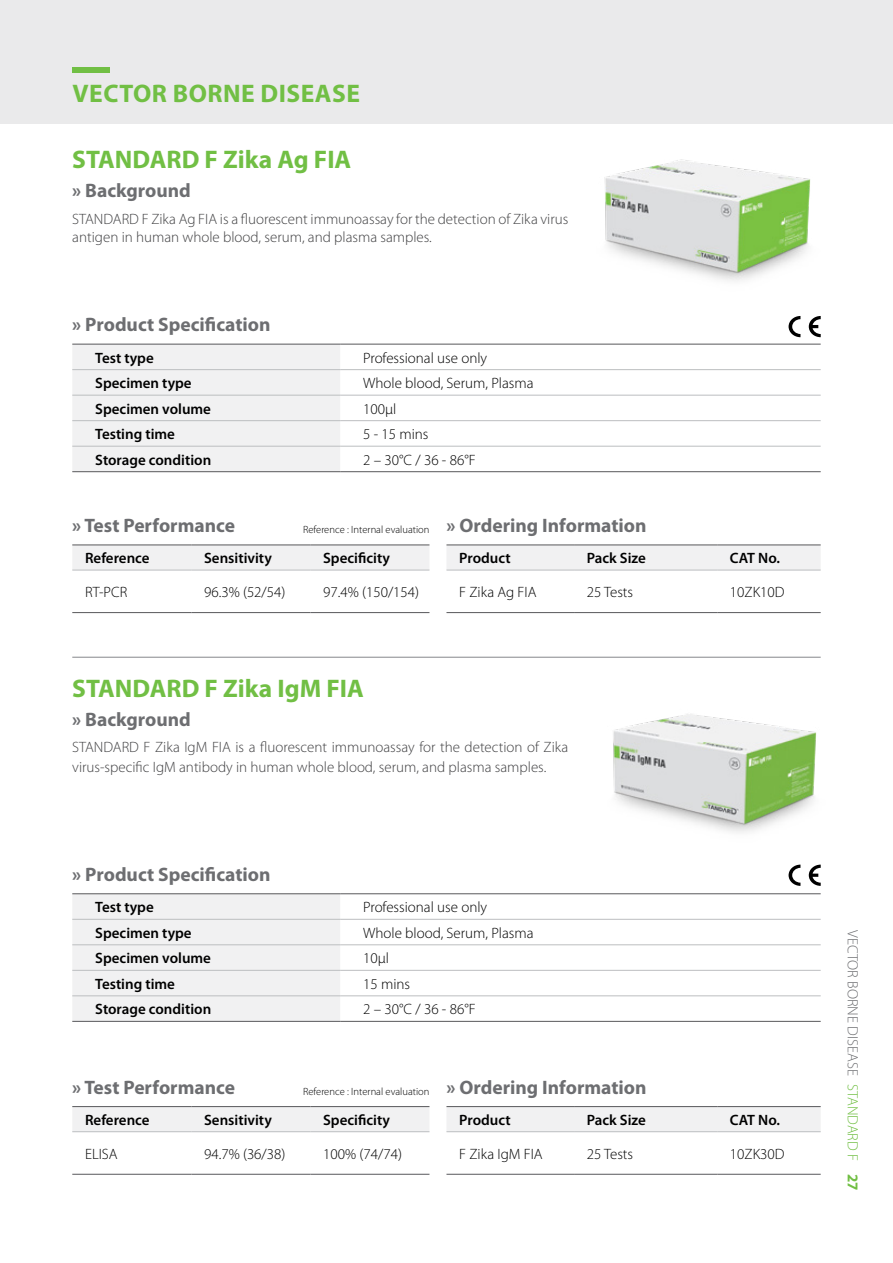
<style>
.page{position:relative;width:893px;height:1263px;background:#fff}
.page>*{position:absolute;margin:0;border:0;box-sizing:border-box;transform-origin:0 0}
.t1{font:700 25.5px "Myriad Pro";color:#71bf44}
.t2{font:700 25.5px "Myriad Pro";letter-spacing:.02em;color:#71bf44}
.t3{font:700 19.5px "Myriad Pro";color:#6d6e71}
.t4{font:300 15px/19.8px "Myriad Pro";color:#404042}
.t5{font:300 15px "Myriad Pro";color:#000}
.t6{font:600 15px "Myriad Pro";color:#000}
.t7{font:300 15px "Myriad Pro";color:#6d6e71}
.t8{font:300 15px "Myriad Pro";color:#71bf44}
.t9{font:700 15px "Myriad Pro";color:#71bf44}
.t10{font:300 10.5px "Myriad Pro";color:#000}
</style>
<div class="page">
<div style="left:0;top:0;width:893px;height:123px;background:#eaeaeb"></div>
<div style="left:72px;top:68px;width:38px;height:5px;background:#71bf44"></div>
<div style="left:72px;top:345px;width:268px;height:126px;background:#f1f1f2"></div>
<hr style="left:72px;top:395px;width:268px;height:1px;background:#bcbec0">
<hr style="left:340px;top:395px;width:481px;height:1px;background:#bcbec0">
<hr style="left:72px;top:420px;width:268px;height:1px;background:#bcbec0">
<hr style="left:340px;top:420px;width:481px;height:1px;background:#bcbec0">
<hr style="left:72px;top:446px;width:268px;height:1px;background:#bcbec0">
<hr style="left:340px;top:446px;width:481px;height:1px;background:#bcbec0">
<hr style="left:72px;top:344px;width:268px;height:1px;background:#58585b">
<hr style="left:340px;top:344px;width:481px;height:1px;background:#58585b">
<hr style="left:72px;top:471px;width:268px;height:1px;background:#58585b">
<hr style="left:340px;top:471px;width:481px;height:1px;background:#58585b">
<hr style="left:72px;top:369px;width:268px;height:1px;background:#bcbec0">
<hr style="left:340px;top:369px;width:481px;height:1px;background:#bcbec0">
<div style="left:72px;top:894px;width:268px;height:127px;background:#f1f1f2"></div>
<hr style="left:72px;top:944px;width:268px;height:1px;background:#bcbec0">
<hr style="left:340px;top:944px;width:481px;height:1px;background:#bcbec0">
<hr style="left:72px;top:970px;width:268px;height:1px;background:#bcbec0">
<hr style="left:340px;top:970px;width:481px;height:1px;background:#bcbec0">
<hr style="left:72px;top:995px;width:268px;height:1px;background:#bcbec0">
<hr style="left:340px;top:995px;width:481px;height:1px;background:#bcbec0">
<hr style="left:72px;top:893px;width:268px;height:1px;background:#58585b">
<hr style="left:340px;top:893px;width:481px;height:1px;background:#58585b">
<hr style="left:72px;top:1021px;width:268px;height:1px;background:#58585b">
<hr style="left:340px;top:1021px;width:481px;height:1px;background:#58585b">
<hr style="left:72px;top:919px;width:268px;height:1px;background:#bcbec0">
<hr style="left:340px;top:919px;width:481px;height:1px;background:#bcbec0">
<svg style="left:72px;top:545px;width:357px;height:25px"></svg>
<hr style="left:72px;top:570px;width:119px;height:1px;background:#bcbec0">
<hr style="left:191px;top:570px;width:119px;height:1px;background:#bcbec0">
<hr style="left:310px;top:570px;width:119px;height:1px;background:#bcbec0">
<hr style="left:72px;top:544px;width:119px;height:1px;background:#58585b">
<hr style="left:191px;top:544px;width:119px;height:1px;background:#58585b">
<hr style="left:310px;top:544px;width:119px;height:1px;background:#58585b">
<hr style="left:72px;top:612px;width:119px;height:1px;background:#58585b">
<hr style="left:191px;top:612px;width:119px;height:1px;background:#58585b">
<hr style="left:310px;top:612px;width:119px;height:1px;background:#58585b">
<div style="left:72px;top:1107px;width:357px;height:24px;background:#f1f1f2"></div>
<hr style="left:72px;top:1131px;width:119px;height:1px;background:#bcbec0">
<hr style="left:191px;top:1131px;width:119px;height:1px;background:#bcbec0">
<hr style="left:310px;top:1131px;width:119px;height:1px;background:#bcbec0">
<hr style="left:72px;top:1106px;width:119px;height:1px;background:#58585b">
<hr style="left:191px;top:1106px;width:119px;height:1px;background:#58585b">
<hr style="left:310px;top:1106px;width:119px;height:1px;background:#58585b">
<hr style="left:72px;top:1174px;width:119px;height:1px;background:#58585b">
<hr style="left:191px;top:1174px;width:119px;height:1px;background:#58585b">
<hr style="left:310px;top:1174px;width:119px;height:1px;background:#58585b">
<svg style="left:446px;top:545px;width:375px;height:25px"></svg>
<hr style="left:446px;top:544px;width:128px;height:1px;background:#58585b">
<hr style="left:574px;top:544px;width:143px;height:1px;background:#58585b">
<hr style="left:717px;top:544px;width:104px;height:1px;background:#58585b">
<hr style="left:446px;top:612px;width:128px;height:1px;background:#58585b">
<hr style="left:574px;top:612px;width:143px;height:1px;background:#58585b">
<hr style="left:717px;top:612px;width:104px;height:1px;background:#58585b">
<hr style="left:446px;top:570px;width:128px;height:1px;background:#bcbec0">
<hr style="left:574px;top:570px;width:143px;height:1px;background:#bcbec0">
<hr style="left:717px;top:570px;width:104px;height:1px;background:#bcbec0">
<div style="left:446px;top:1107px;width:375px;height:24px;background:#f1f1f2"></div>
<hr style="left:446px;top:1106px;width:128px;height:1px;background:#58585b">
<hr style="left:574px;top:1106px;width:143px;height:1px;background:#58585b">
<hr style="left:717px;top:1106px;width:104px;height:1px;background:#58585b">
<hr style="left:446px;top:1174px;width:128px;height:1px;background:#58585b">
<hr style="left:574px;top:1174px;width:143px;height:1px;background:#58585b">
<hr style="left:717px;top:1174px;width:104px;height:1px;background:#58585b">
<hr style="left:446px;top:1131px;width:128px;height:1px;background:#bcbec0">
<hr style="left:574px;top:1131px;width:143px;height:1px;background:#bcbec0">
<hr style="left:717px;top:1131px;width:104px;height:1px;background:#bcbec0">
<hr style="left:72px;top:657px;width:749px;height:1px;background:#939598">
<img style="left:613px;top:714px;width:204px;height:119px">
<img style="left:604px;top:159px;width:207px;height:122px">
<svg style="left:789px;top:316px;width:11px;height:21px"></svg>
<svg style="left:809px;top:316px;width:12px;height:21px"></svg>
<svg style="left:789px;top:865px;width:11px;height:21px"></svg>
<svg style="left:809px;top:865px;width:12px;height:21px"></svg>
<h1 class="t2" style="left:73px;top:76px;width:289px">VECTOR BORNE DISEASE</h1>
<h1 class="t1" style="left:72px;top:143px;width:281px">STANDARD F Zika Ag FIA</h1>
<h2 class="t3" style="left:72px;top:178px;width:120px">» Background</h2>
<p class="t4" style="left:72px;top:210px;width:498px;line-height:18px">STANDARD F Zika Ag FIA is a fluorescent immunoassay for the detection of Zika virus antigen in human whole blood, serum, and plasma samples.</p>
<h2 class="t3" style="left:72px;top:312px;width:200px">» Product Specification</h2>
<p class="t6" style="left:95px;top:348px;width:60px">Test type</p>
<p class="t5" style="left:363px;top:349px;width:125px">Professional use only</p>
<p class="t6" style="left:95px;top:373px;width:98px">Specimen type</p>
<p class="t5" style="left:363px;top:375px;width:172px">Whole blood, Serum, Plasma</p>
<p class="t6" style="left:95px;top:399px;width:117px">Specimen volume</p>
<p class="t5" style="left:363px;top:400px;width:35px">100μl</p>
<p class="t6" style="left:95px;top:424px;width:81px">Testing time</p>
<p class="t5" style="left:363px;top:426px;width:67px">5 - 15 mins</p>
<p class="t6" style="left:95px;top:450px;width:117px">Storage condition</p>
<p class="t5" style="left:363px;top:451px;width:114px">2 – 30°C / 36 - 86°F</p>
<h2 class="t3" style="left:72px;top:513px;width:164px">» Test Performance</h2>
<p class="t6" style="left:85px;top:548px;width:66px">Reference</p>
<p class="t6" style="left:204px;top:548px;width:69px">Sensitivity</p>
<p class="t6" style="left:323px;top:548px;width:68px">Specificity</p>
<p class="t5" style="left:85px;top:584px;width:44px">RT-PCR</p>
<p class="t5" style="left:204px;top:584px;width:83px">96.3% (52/54)</p>
<p class="t5" style="left:323px;top:584px;width:98px">97.4% (150/154)</p>
<p class="t10" style="left:303px;top:523px;width:128px">Reference : Internal evaluation</p>
<h2 class="t3" style="left:446px;top:513px;width:202px">» Ordering Information</h2>
<p class="t6" style="left:459px;top:548px;width:53px">Product</p>
<p class="t6" style="left:587px;top:548px;width:61px">Pack Size</p>
<p class="t6" style="left:730px;top:548px;width:51px">CAT No.</p>
<p class="t5" style="left:459px;top:584px;width:79px">F Zika Ag FIA</p>
<p class="t5" style="left:587px;top:584px;width:48px">25 Tests</p>
<p class="t5" style="left:730px;top:584px;width:56px">10ZK10D</p>
<h1 class="t1" style="left:72px;top:672px;width:293px">STANDARD F Zika IgM FIA</h1>
<h2 class="t3" style="left:72px;top:707px;width:120px">» Background</h2>
<p class="t4" style="left:72px;top:738px;width:498px">STANDARD F Zika IgM FIA is a fluorescent immunoassay for the detection of Zika virus-specific IgM antibody in human whole blood, serum, and plasma samples.</p>
<h2 class="t3" style="left:72px;top:862px;width:200px">» Product Specification</h2>
<p class="t6" style="left:95px;top:897px;width:60px">Test type</p>
<p class="t5" style="left:363px;top:899px;width:125px">Professional use only</p>
<p class="t6" style="left:95px;top:923px;width:98px">Specimen type</p>
<p class="t5" style="left:363px;top:924px;width:172px">Whole blood, Serum, Plasma</p>
<p class="t6" style="left:95px;top:949px;width:117px">Specimen volume</p>
<p class="t5" style="left:363px;top:950px;width:27px">10μl</p>
<p class="t6" style="left:95px;top:974px;width:81px">Testing time</p>
<p class="t5" style="left:363px;top:975px;width:48px">15 mins</p>
<p class="t6" style="left:95px;top:1000px;width:117px">Storage condition</p>
<p class="t5" style="left:363px;top:1001px;width:114px">2 – 30°C / 36 - 86°F</p>
<h2 class="t3" style="left:72px;top:1074px;width:164px">» Test Performance</h2>
<p class="t6" style="left:85px;top:1110px;width:66px">Reference</p>
<p class="t6" style="left:204px;top:1110px;width:69px">Sensitivity</p>
<p class="t6" style="left:323px;top:1110px;width:68px">Specificity</p>
<p class="t5" style="left:85px;top:1145px;width:34px">ELISA</p>
<p class="t5" style="left:204px;top:1145px;width:83px">94.7% (36/38)</p>
<p class="t5" style="left:323px;top:1145px;width:80px">100% (74/74)</p>
<p class="t10" style="left:303px;top:1086px;width:128px">Reference : Internal evaluation</p>
<h2 class="t3" style="left:446px;top:1074px;width:202px">» Ordering Information</h2>
<p class="t6" style="left:459px;top:1110px;width:53px">Product</p>
<p class="t6" style="left:587px;top:1110px;width:61px">Pack Size</p>
<p class="t6" style="left:730px;top:1110px;width:51px">CAT No.</p>
<p class="t5" style="left:459px;top:1145px;width:85px">F Zika IgM FIA</p>
<p class="t5" style="left:587px;top:1145px;width:48px">25 Tests</p>
<p class="t5" style="left:730px;top:1145px;width:56px">10ZK30D</p>
<p class="t7" style="left:861px;top:930px;width:147px;rotate:90deg">VECTOR BORNE DISEASE</p>
<p class="t8" style="left:861px;top:1084px;width:78px;rotate:90deg">STANDARD F</p>
<p class="t9" style="left:862px;top:1174px;width:18px;rotate:90deg">27</p>
</div>
